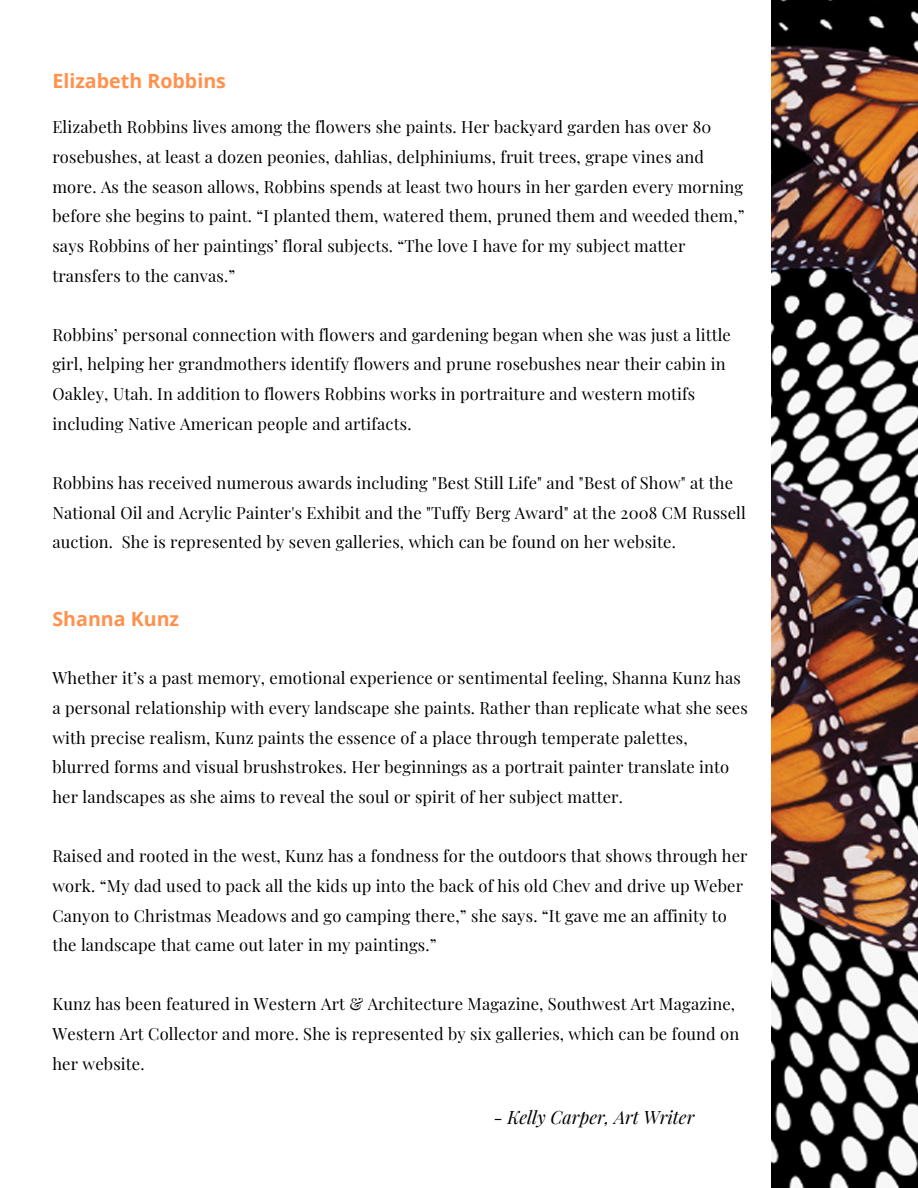
<style>
.page{position:relative;width:918px;height:1188px;background:#fff}
.page>*{position:absolute;margin:0;border:0;box-sizing:border-box;transform-origin:0 0}
.t1{font:700 19.65px "Open Sans";color:#ff914d}
.t2{font:italic 18px "Playfair Display";color:#000}
.t3{font:16.5px/29.7px "Playfair Display";letter-spacing:.01em;color:#000}
</style>
<div class="page">
<img style="left:771px;top:0;width:147px;height:1188px">
<p class="t1" style="left:52px;top:67px;width:175px">Elizabeth Robbins</p>
<p class="t3" style="left:52px;top:112px;width:694px">Elizabeth Robbins lives among the flowers she paints. Her backyard garden has over 80 rosebushes, at least a dozen peonies, dahlias, delphiniums, fruit trees, grape vines and more. As the season allows, Robbins spends at least two hours in her garden every morning before she begins to paint. “I planted them, watered them, pruned them and weeded them,” says Robbins of her paintings’ floral subjects. “The love I have for my subject matter transfers to the canvas.”</p>
<p class="t3" style="left:52px;top:319px;width:680px">Robbins’ personal connection with flowers and gardening began when she was just a little girl, helping her grandmothers identify flowers and prune rosebushes near their cabin in Oakley, Utah. In addition to flowers Robbins works in portraiture and western motifs including Native American people and artifacts.</p>
<p class="t3" style="left:52px;top:467px;width:695px">Robbins has received numerous awards including "Best Still Life" and "Best of Show" at the<br>National Oil and Acrylic Painter's Exhibit and the "Tuffy Berg Award" at the 2008 CM Russell auction. She is represented by seven galleries, which can be found on her website.</p>
<p class="t1" style="left:52px;top:605px;width:128px">Shanna Kunz</p>
<p class="t3" style="left:52px;top:663px;width:697px">Whether it’s a past memory, emotional experience or sentimental feeling, Shanna Kunz has a personal relationship with every landscape she paints. Rather than replicate what she sees with precise realism, Kunz paints the essence of a place through temperate palettes, blurred forms and visual brushstrokes. Her beginnings as a portrait painter translate into her landscapes as she aims to reveal the soul or spirit of her subject matter.</p>
<p class="t3" style="left:52px;top:841px;width:697px">Raised and rooted in the west, Kunz has a fondness for the outdoors that shows through her work. “My dad used to pack all the kids up into the back of his old Chev and drive up Weber Canyon to Christmas Meadows and go camping there,” she says. “It gave me an affinity to the landscape that came out later in my paintings.”</p>
<p class="t3" style="left:52px;top:989px;width:688px">Kunz has been featured in Western Art &amp; Architecture Magazine, Southwest Art Magazine,<br>Western Art Collector and more. She is represented by six galleries, which can be found on her website.</p>
<p class="t2" style="left:494px;top:1104px;width:202px">- Kelly Carper, Art Writer</p>
</div>
